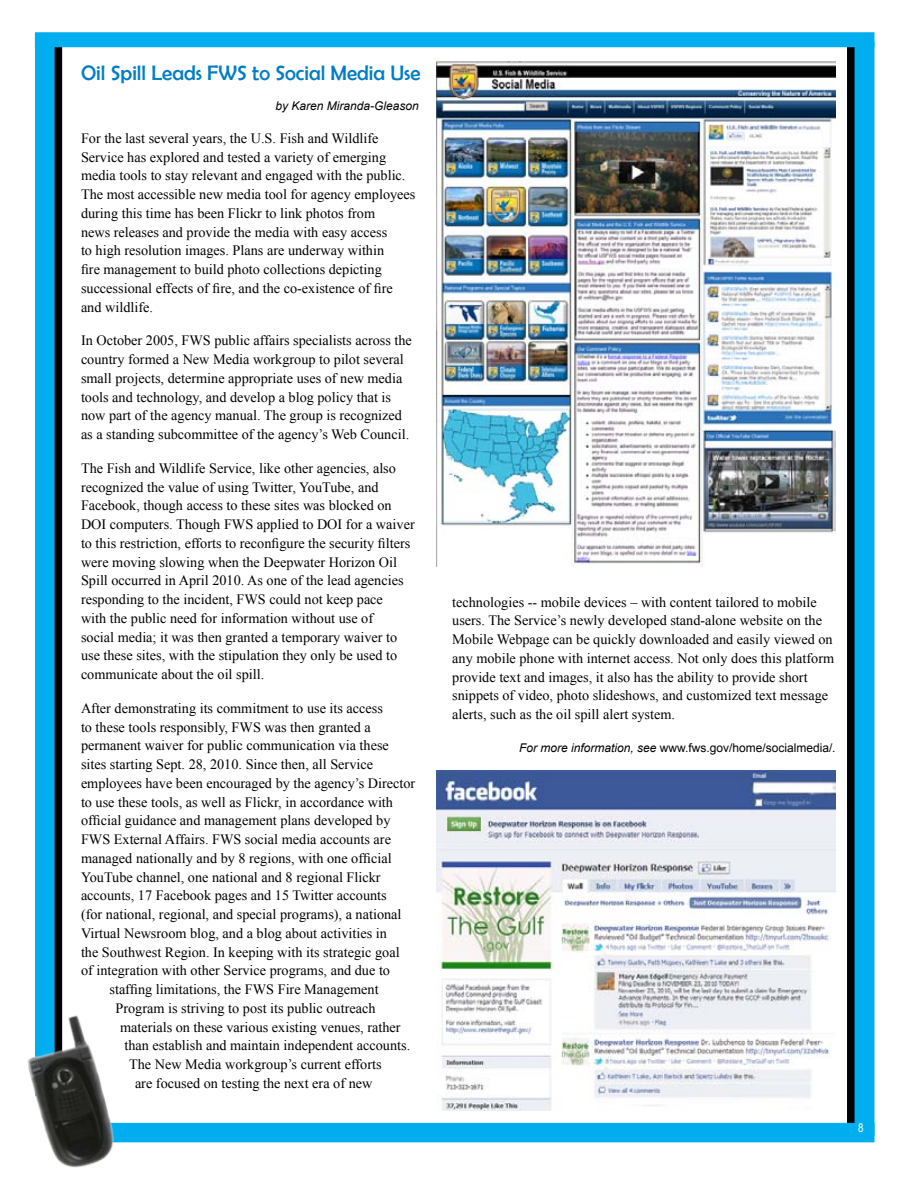
<style>
.page{position:relative;width:918px;height:1188px;background:#fff}
.page>*{position:absolute;margin:0;border:0;box-sizing:border-box;transform-origin:0 0}
.t1{font:21px "Berlin Sans FB";color:#007dc5}
.text{font:14.25px/18.8px "Times New Roman";color:#000}
.contact{font:12px "Arial";color:#000}
.contact-2{font:italic 12px "Arial";color:#000}
.t2{font:12px "Arial Narrow";color:#fff}
.s1{font-style:italic}
</style>
<div class="page">
<div style="left:852px;top:42px;width:22px;height:1094px;background:#00aeef"></div>
<div style="left:847px;top:40px;width:8px;height:1098px;background:#000"></div>
<div style="left:91px;top:1123px;width:783px;height:19px;background:#00aeef"></div>
<div style="left:35px;top:37px;width:22px;height:1059px;background:#00aeef"></div>
<div style="left:55px;top:35px;width:7px;height:1082px;background:#000"></div>
<div style="left:35px;top:32px;width:839px;height:15px;background:#00aeef"></div>
<img style="left:27px;top:989px;width:123px;height:179px">
<img style="left:436px;top:771px;width:400px;height:339px">
<img style="left:436px;top:61px;width:400px;height:506px">
<p class="t1" style="left:81px;top:61px;width:341px">Oil Spill Leads FWS to Social Media Use</p>
<p class="contact-2" style="left:275px;top:98px;width:145px">by Karen Miranda-Gleason</p>
<p class="text" style="left:81px;top:129px;width:336px">For the last several years, the U.S. Fish and Wildlife Service has explored and tested a variety of emerging media tools to stay relevant and engaged with the public.<br>The most accessible new media tool for agency employees during this time has been Flickr to link photos from<br>news releases and provide the media with easy access<br>to high resolution images. Plans are underway within<br>fire management to build photo collections depicting successional effects of fire, and the co-existence of fire and wildlife.</p>
<p class="text" style="left:81px;top:331px;width:332px">In October 2005, FWS public affairs specialists across the country formed a New Media workgroup to pilot several small projects, determine appropriate uses of new media tools and technology, and develop a blog policy that is now part of the agency manual. The group is recognized as a standing subcommittee of the agency’s Web Council.</p>
<p class="text" style="left:81px;top:459px;width:335px">The Fish and Wildlife Service, like other agencies, also recognized the value of using Twitter, YouTube, and Facebook, though access to these sites was blocked on DOI computers. Though FWS applied to DOI for a waiver to this restriction, efforts to reconfigure the security filters were moving slowing when the Deepwater Horizon Oil Spill occurred in April 2010. As one of the lead agencies responding to the incident, FWS could not keep pace<br>with the public need for information without use of<br>social media; it was then granted a temporary waiver to use these sites, with the stipulation they only be used to communicate about the oil spill.</p>
<p class="text" style="left:81px;top:699px;width:304px">After demonstrating its commitment to use its access</p>
<p class="text" style="left:81px;top:717px;width:291px">to these tools responsibly, FWS was then granted a</p>
<p class="text" style="left:81px;top:736px;width:309px">permanent waiver for public communication via these</p>
<p class="text" style="left:81px;top:755px;width:294px">sites starting Sept. 28, 2010. Since then, all Service</p>
<p class="text" style="left:81px;top:774px;width:336px">employees have been encouraged by the agency’s Director</p>
<p class="text" style="left:81px;top:792px;width:314px">to use these tools, as well as Flickr, in accordance with</p>
<p class="text" style="left:81px;top:811px;width:311px">official guidance and management plans developed by</p>
<p class="text" style="left:81px;top:830px;width:312px">FWS External Affairs. FWS social media accounts are</p>
<p class="text" style="left:81px;top:849px;width:312px">managed nationally and by 8 regions, with one official</p>
<p class="text" style="left:81px;top:867px;width:301px">YouTube channel, one national and 8 regional Flickr</p>
<p class="text" style="left:81px;top:886px;width:307px">accounts, 17 Facebook pages and 15 Twitter accounts</p>
<p class="text" style="left:81px;top:905px;width:322px">(for national, regional, and special programs), a national</p>
<p class="text" style="left:81px;top:924px;width:307px">Virtual Newsroom blog, and a blog about activities in</p>
<p class="text" style="left:81px;top:942px;width:320px">the Southwest Region. In keeping with its strategic goal</p>
<p class="text" style="left:81px;top:961px;width:311px">of integration with other Service programs, and due to</p>
<p class="text" style="left:110px;top:980px;width:271px">staffing limitations, the FWS Fire Management</p>
<p class="text" style="left:116px;top:999px;width:262px">Program is striving to post its public outreach</p>
<p class="text" style="left:120px;top:1017px;width:282px">materials on these various existing venues, rather</p>
<p class="text" style="left:124px;top:1036px;width:287px">than establish and maintain independent accounts.</p>
<p class="text" style="left:129px;top:1055px;width:254px">The New Media workgroup’s current efforts</p>
<p class="text" style="left:135px;top:1074px;width:239px">are focused on testing the next era of new</p>
<p class="text" style="left:452px;top:592px;width:383px">technologies -- mobile devices – with content tailored to mobile users. The Service’s newly developed stand-alone website on the Mobile Webpage can be quickly downloaded and easily viewed on any mobile phone with internet access. Not only does this platform provide text and images, it also has the ability to provide short snippets of video, photo slideshows, and customized text message alerts, such as the oil spill alert system.</p>
<p class="contact" style="left:519px;top:740px;width:318px"><span class="s1">For more information, see</span> www.fws.gov/home/socialmedia/<span class="s1">.</span></p>
<p class="t2" style="left:858px;top:1119px;width:7px">8</p>
</div>
